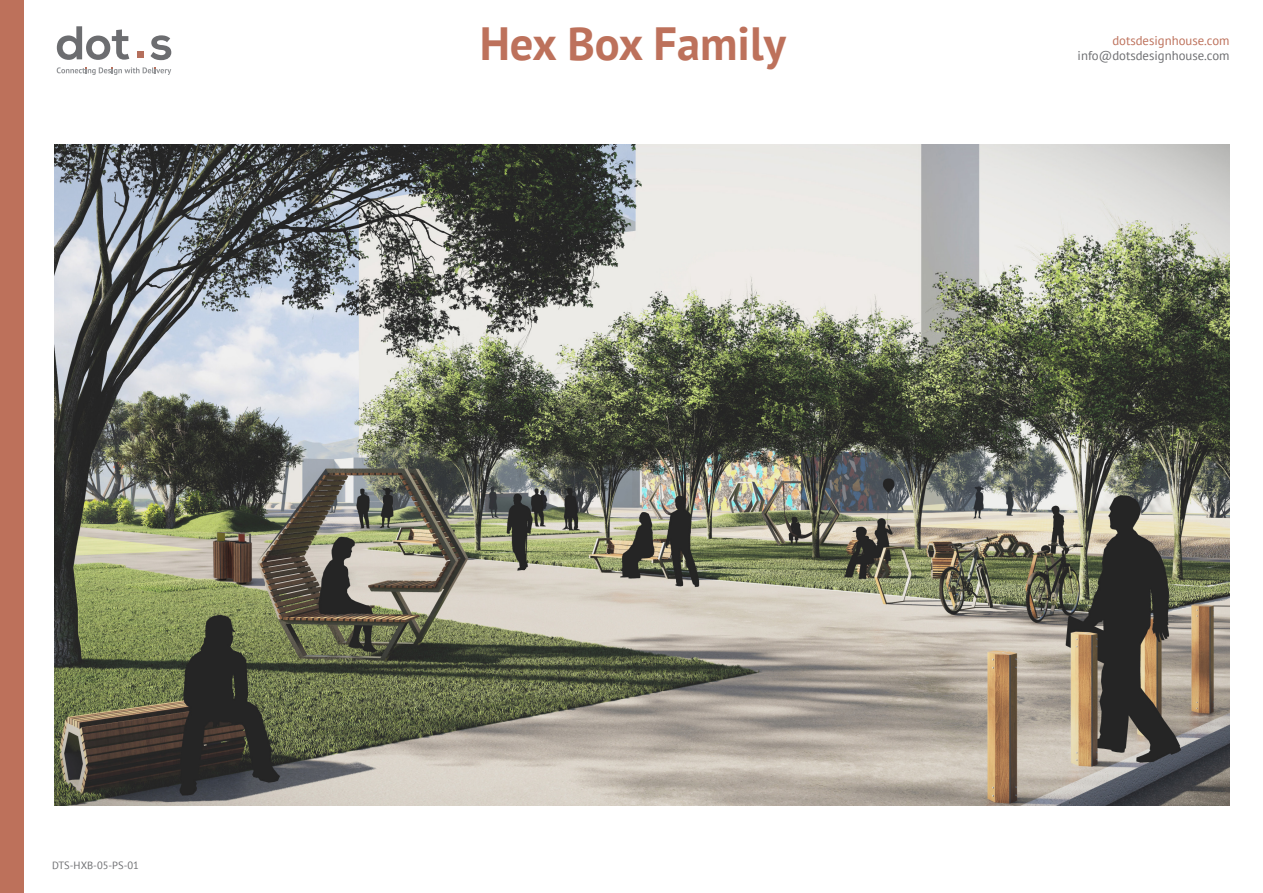
<style>
.page{position:relative;width:1263px;height:893px;background:#fff}
.page>*{position:absolute;margin:0;border:0;box-sizing:border-box;transform-origin:0 0}
.t1{font:700 46.5px "PT Sans";color:#bd715b}
.t2{font:12.75px "PT Sans";color:#6d6e71}
.t3{font:12.75px "PT Sans";color:#bd715b}
.t4{font:10.5px "PT Sans";color:#6d6e71}
</style>
<div class="page">
<div style="left:0;top:0;width:23px;height:893px;background:#bd715b"></div>
<svg style="left:57px;top:26px;width:72px;height:34px"></svg>
<svg style="left:150px;top:35px;width:21px;height:25px"></svg>
<div style="left:137px;top:51px;width:6px;height:7px;background:#b56f5c"></div>
<svg style="left:57px;top:67px;width:114px;height:8px"></svg>
<img style="left:54px;top:145px;width:1175px;height:661px">
<p class="t4" style="left:52px;top:858px;width:88px">DTS-HXB-05-PS-01</p>
<p class="t1" style="left:480px;top:12px;width:308px">Hex Box Family</p>
<p class="t3" style="left:1112px;top:32px;width:119px">dotsdesignhouse.com</p>
<p class="t2" style="left:1078px;top:47px;width:153px">info@dotsdesignhouse.com</p>
</div>
